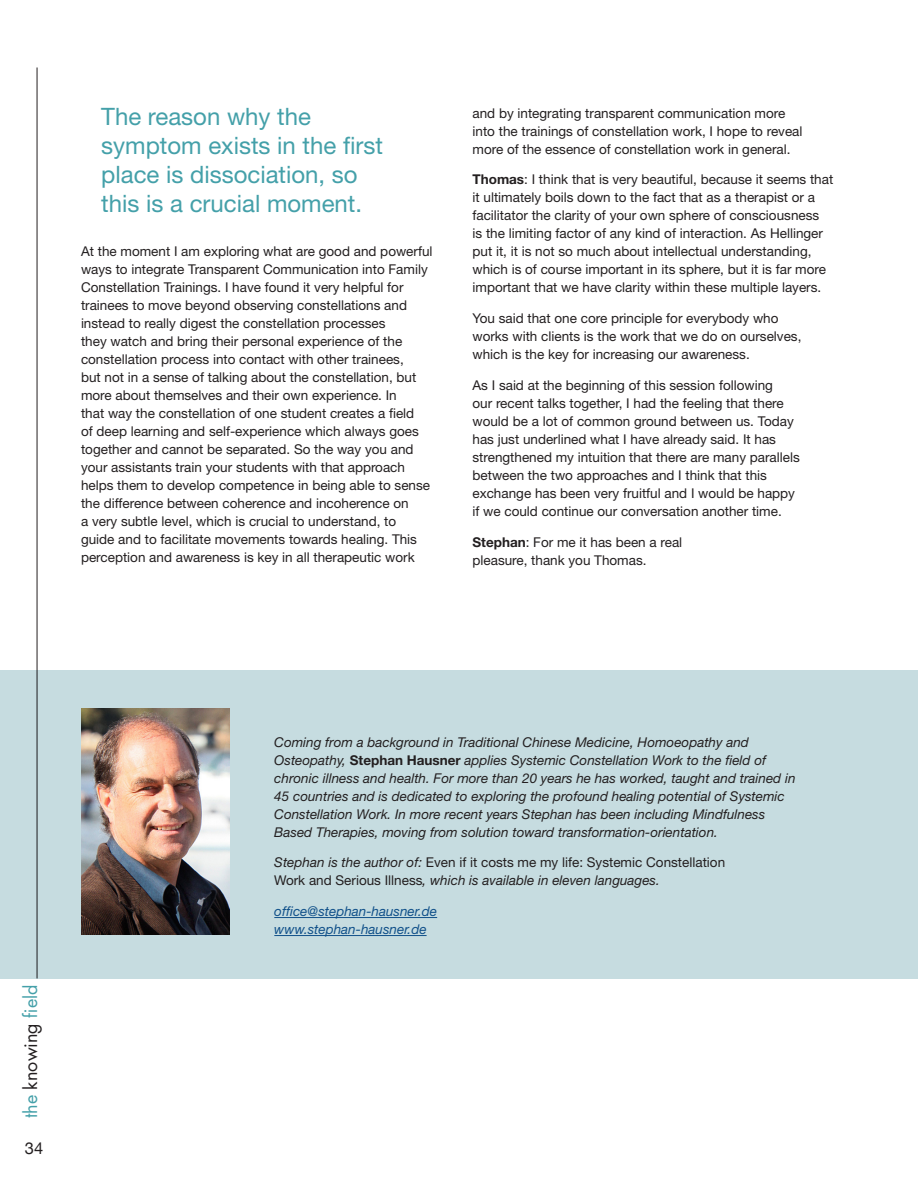
<style>
.page{position:relative;width:918px;height:1188px;background:#fff}
.page>*{position:absolute;margin:0;border:0;box-sizing:border-box;transform-origin:0 0}
.PULL_OUT_QUOTES{font:24px/28.8px "Helvetica Neue LT Std";color:#44a0a9}
.t1{font:18px "Futura Std";color:#44a0a9}
.t2{font:16.5px "Helvetica Neue";color:#231f20}
.BODY_TEXT{font:13.5px/18px "Helvetica Neue LT Std";color:#231f20}
.BODY_TEXT-2{font:italic 13.5px/18px "Helvetica Neue LT Std";color:#231f20}
.BODY_TEXT-3{font:italic 13.5px "Helvetica Neue LT Std";color:#11518a}
.s1{font-weight:700}
.s2{color:#231f20}
.s3{font-weight:700;font-style:normal}
.s4{font-style:italic}
</style>
<div class="page">
<hr style="left:37px;top:68px;width:1px;height:910px;background:#231f20">
<div style="left:0;top:670px;width:918px;height:308px;background:#c6dce0"></div>
<hr style="left:274px;top:917px;width:163px;height:1px;background:#11518a">
<hr style="left:274px;top:935px;width:153px;height:1px;background:#11518a">
<img style="left:81px;top:708px;width:149px;height:226px">
<p class="PULL_OUT_QUOTES" style="left:101px;top:102px;width:283px">The reason why the symptom exists in the first place is dissociation, so this is a crucial moment.</p>
<p class="BODY_TEXT" style="left:81px;top:242px;width:353px">At the moment I am exploring what are good and powerful ways to integrate Transparent Communication into Family Constellation Trainings. I have found it very helpful for trainees to move beyond observing constellations and instead to really digest the constellation processes<br>they watch and bring their personal experience of the constellation process into contact with other trainees,<br>but not in a sense of talking about the constellation, but more about themselves and their own experience. In<br>that way the constellation of one student creates a field<br>of deep learning and self-experience which always goes together and cannot be separated. So the way you and your assistants train your students with that approach helps them to develop competence in being able to sense the difference between coherence and incoherence on<br>a very subtle level, which is crucial to understand, to guide and to facilitate movements towards healing. This perception and awareness is key in all therapeutic work</p>
<p class="BODY_TEXT" style="left:472px;top:104px;width:332px">and by integrating transparent communication more into the trainings of constellation work, I hope to reveal more of the essence of constellation work in general.</p>
<p class="BODY_TEXT" style="left:472px;top:170px;width:362px"><span class="s1">Thomas</span>: I think that is very beautiful, because it seems that it ultimately boils down to the fact that as a therapist or a facilitator the clarity of your own sphere of consciousness<br>is the limiting factor of any kind of interaction. As Hellinger put it, it is not so much about intellectual understanding, which is of course important in its sphere, but it is far more important that we have clarity within these multiple layers.</p>
<p class="BODY_TEXT" style="left:472px;top:309px;width:330px">You said that one core principle for everybody who works with clients is the work that we do on ourselves, which is the key for increasing our awareness.</p>
<p class="BODY_TEXT" style="left:472px;top:376px;width:329px">As I said at the beginning of this session following<br>our recent talks together, I had the feeling that there would be a lot of common ground between us. Today has just underlined what I have already said. It has strengthened my intuition that there are many parallels between the two approaches and I think that this exchange has been very fruitful and I would be happy if we could continue our conversation another time.</p>
<p class="BODY_TEXT" style="left:472px;top:533px;width:211px"><span class="s1">Stephan</span>: For me it has been a real pleasure, thank you Thomas.</p>
<h2 class="t1" style="left:19px;top:1118px;width:135px;rotate:-90deg">the <span class="s2">knowing</span> field</h2>
<p class="t2" style="left:25px;top:1138px;width:20px">34</p>
<p class="BODY_TEXT-2" style="left:274px;top:733px;width:523px">Coming from a background in Traditional Chinese Medicine, Homoeopathy and Osteopathy, <span class="s3">Stephan Hausner</span> applies Systemic Constellation Work to the field of chronic illness and health. For more than 20 years he has worked, taught and trained in 45 countries and is dedicated to exploring the profound healing potential of Systemic Constellation Work. In more recent years Stephan has been including Mindfulness Based Therapies, moving from solution toward transformation-orientation.</p>
<p class="BODY_TEXT" style="left:274px;top:853px;width:452px"><span class="s4">Stephan is the author of:</span> Even if it costs me my life: Systemic Constellation<br>Work and Serious Illness<span class="s4">, which is available in eleven languages.</span></p>
<p class="BODY_TEXT-3" style="left:274px;top:903px;width:164px">office@stephan-hausner.de</p>
<p class="BODY_TEXT-3" style="left:274px;top:921px;width:154px">www.stephan-hausner.de</p>
</div>
